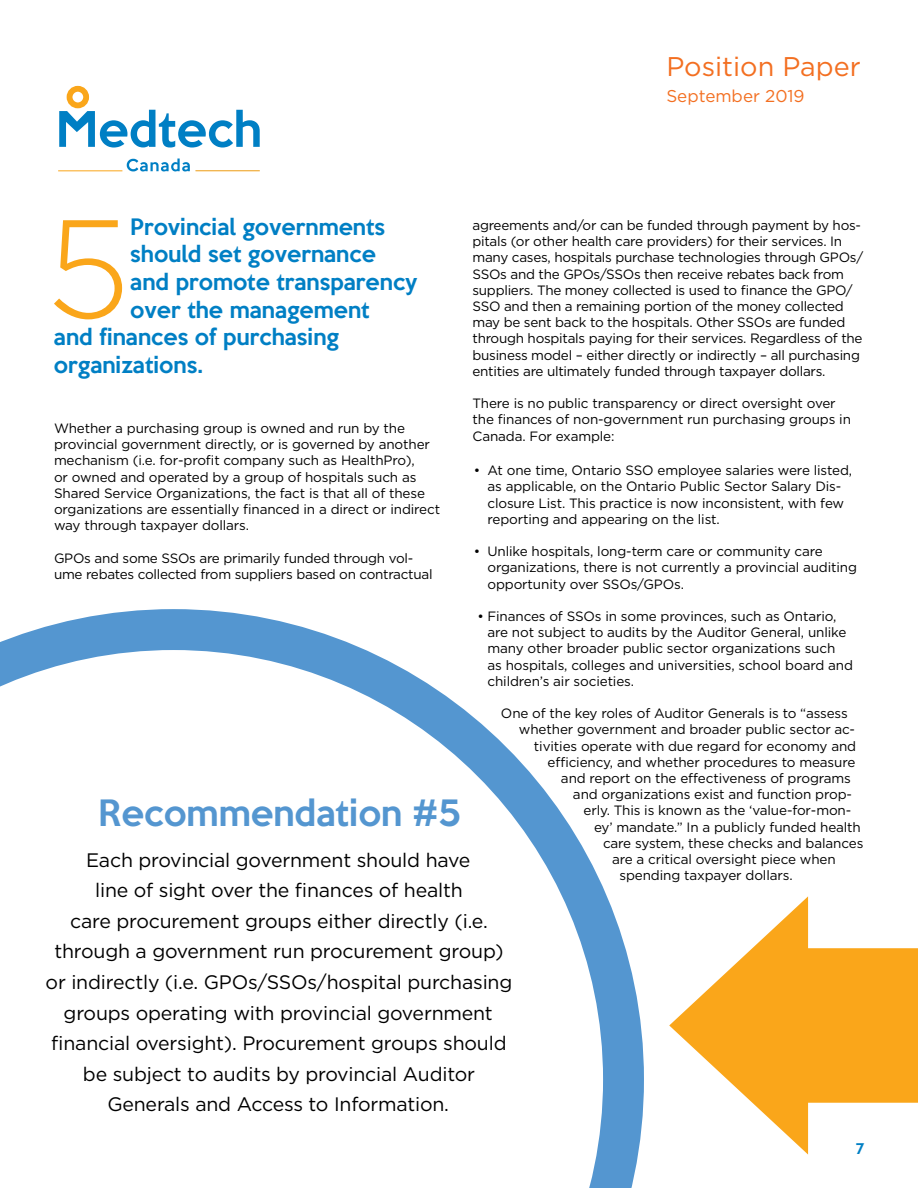
<style>
.page{position:relative;width:918px;height:1188px;background:#fff}
.page>*{position:absolute;margin:0;border:0;box-sizing:border-box;transform-origin:0 0}
.t1{font:300 139.35px "Gotham";color:#faa61a}
.t2{font:500 33.15px "Keep Calm";color:#5496d0}
.t3{font:27px "Gotham";color:#f36f21}
.t4{font:500 20.7px "Keep Calm";color:#007fc4}
.t5{font:19.5px/30.5px "Gotham";letter-spacing:-.01em;color:#000;text-align:center}
.t6{font:17.1px "Gotham";color:#f36f21}
.t7{font:13.5px/16.2px "Gotham";letter-spacing:-.01em;color:#000}
.t8{font:500 13.5px "Keep Calm";color:#007fc4}
</style>
<div class="page">
<hr style="left:196px;top:170px;width:64px;height:1px;background:#faa61a">
<svg style="left:59px;top:110px;width:201px;height:38px"></svg>
<svg style="left:127px;top:159px;width:63px;height:12px"></svg>
<div style="left:67px;top:86px;width:22px;height:22px;border:6px solid #faa61a;border-radius:50%"></div>
<hr style="left:58px;top:171px;width:64px;height:1px;background:#faa61a">
<svg style="left:0;top:609px;width:644px;height:579px"></svg>
<div style="left:787px;top:948px;width:131px;height:155px;background:#faa61a"></div>
<svg style="left:669px;top:896px;width:139px;height:259px"></svg>
<h3 class="t3" style="left:666px;top:49px;width:196px">Position Paper</h3>
<p class="t6" style="left:666px;top:85px;width:140px">September 2019</p>
<h1 class="t1" style="left:46px;top:180px;width:86px">5</h1>
<h3 class="t4" style="left:130px;top:209px;width:256px">Provincial governments</h3>
<p class="t7" style="left:473px;top:217px;width:392px">agreements and/or can be funded through payment by hos&shy;pitals (or other health care providers) for their services. In many cases, hospitals purchase technologies through GPOs/ SSOs and the GPOs/SSOs then receive rebates back from suppliers. The money collected is used to finance the GPO/ SSO and then a remaining portion of the money collected may be sent back to the hospitals. Other SSOs are funded through hospitals paying for their services. Regardless of the business model – either directly or indirectly – all purchasing entities are ultimately funded through taxpayer dollars.</p>
<p class="t7" style="left:473px;top:395px;width:380px">There is no public transparency or direct oversight over the finances of non-government run purchasing groups in<br>Canada. For example:</p>
<p class="t7" style="left:487px;top:462px;width:366px;text-indent:-14px">• At one time, Ontario SSO employee salaries were listed, as applicable, on the Ontario Public Sector Salary Dis&shy;closure List. This practice is now inconsistent, with few reporting and appearing on the list.</p>
<p class="t7" style="left:487px;top:543px;width:371px;text-indent:-14px">• Unlike hospitals, long-term care or community care organizations, there is not currently a provincial auditing opportunity over SSOs/GPOs.</p>
<p class="t7" style="left:487px;top:608px;width:367px;text-indent:-10px">• Finances of SSOs in some provinces, such as Ontario, are not subject to audits by the Auditor General, unlike many other broader public sector organizations such as hospitals, colleges and universities, school board and children’s air societies.</p>
<p class="t7" style="left:501px;top:705px;width:348px">One of the key roles of Auditor Generals is to “assess</p>
<p class="t7" style="left:519px;top:721px;width:338px">whether government and broader public sector ac-</p>
<p class="t7" style="left:534px;top:737px;width:324px">tivities operate with due regard for economy and</p>
<p class="t7" style="left:547px;top:754px;width:309px">efficiency, and whether procedures to measure</p>
<p class="t7" style="left:561px;top:770px;width:292px">and report on the effectiveness of programs</p>
<p class="t7" style="left:573px;top:786px;width:281px">and organizations exist and function prop-</p>
<p class="t7" style="left:583px;top:802px;width:269px">erly. This is known as the ‘value-for-mon-</p>
<p class="t7" style="left:594px;top:818px;width:268px">ey’ mandate.” In a publicly funded health</p>
<p class="t7" style="left:603px;top:835px;width:262px">care system, these checks and balances</p>
<p class="t7" style="left:612px;top:851px;width:225px">are a critical oversight piece when</p>
<p class="t7" style="left:620px;top:867px;width:175px">spending taxpayer dollars.</p>
<h3 class="t4" style="left:130px;top:236px;width:247px">should set governance</h3>
<h3 class="t4" style="left:130px;top:264px;width:289px">and promote transparency</h3>
<h3 class="t4" style="left:130px;top:292px;width:241px">over the management</h3>
<h3 class="t4" style="left:54px;top:319px;width:287px">and finances of purchasing</h3>
<h3 class="t4" style="left:54px;top:347px;width:150px">organizations.</h3>
<p class="t7" style="left:54px;top:420px;width:388px">Whether a purchasing group is owned and run by the provincial government directly, or is governed by another mechanism (i.e. for-profit company such as HealthPro),<br>or owned and operated by a group of hospitals such as Shared Service Organizations, the fact is that all of these organizations are essentially financed in a direct or indirect way through taxpayer dollars.</p>
<p class="t7" style="left:54px;top:550px;width:380px">GPOs and some SSOs are primarily funded through vol&shy;ume rebates collected from suppliers based on contractual</p>
<h2 class="t2" style="left:98px;top:784px;width:364px">Recommendation #5</h2>
<p class="t5" style="left:46px;top:844px;width:468px">Each provincial government should have<br>line of sight over the finances of health<br>care procurement groups either directly (i.e. through a government run procurement group) or indirectly (i.e. GPOs/SSOs/hospital purchasing groups operating with provincial government financial oversight). Procurement groups should be subject to audits by provincial Auditor Generals and Access to Information.</p>
<p class="t8" style="left:856px;top:1137px;width:9px">7</p>
</div>
